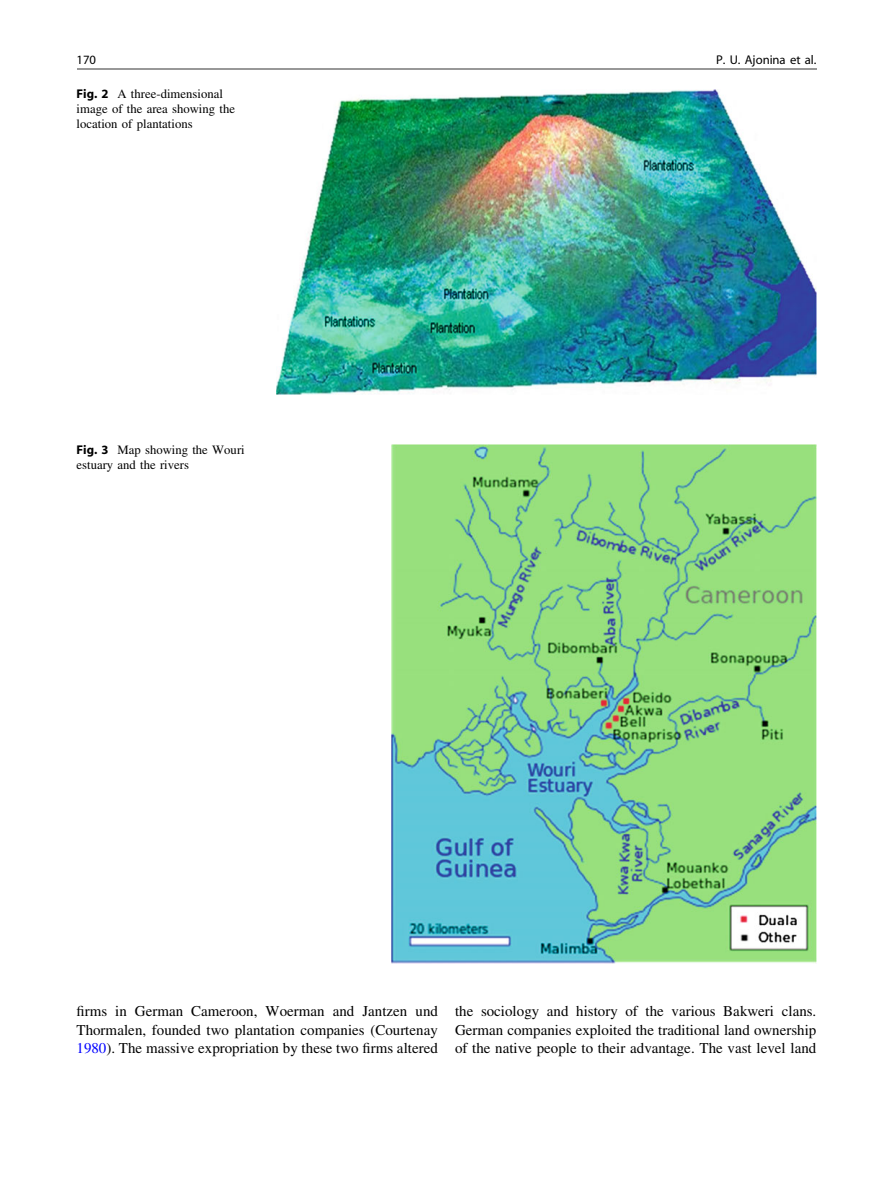
<style>
.page{position:relative;width:893px;height:1187px;background:#fff}
.page>*{position:absolute;margin:0;border:0;box-sizing:border-box;transform-origin:0 0}
.t1{font:15px/18.6px "Adv GTIMES R";color:#000;text-align:justify}
.t2{font:12.75px/15px "Adv GTIMES R";color:#000}
.t3{font:12.75px "Adv PS My R";color:#000}
.s1{font-family:"Adv PS My B"}
.s2{color:#00f}
</style>
<div class="page">
<img style="left:276px;top:89px;width:540px;height:305px">
<img style="left:391px;top:444px;width:425px;height:518px">
<hr style="left:77px;top:68px;width:739px;height:2px;background:#989898">
<p class="t3" style="left:77px;top:55px;width:21px">170</p>
<p class="t3" style="left:716px;top:55px;width:102px">P. U. Ajonina et al.</p>
<p class="t2" style="left:77px;top:88px;width:160px"><span class="s1">Fig. 2</span> A three-dimensional image of the area showing the location of plantations</p>
<p class="t2" style="left:77px;top:443px;width:170px"><span class="s1">Fig. 3</span> Map showing the Wouri estuary and the rivers</p>
<p class="t1" style="left:77px;top:1003px;width:363px">firms in German Cameroon, Woerman and Jantzen und Thormalen, founded two plantation companies (Courtenay <span class="s2">1980</span>). The massive expropriation by these two firms altered</p>
<p class="t1" style="left:455px;top:1003px;width:363px">the sociology and history of the various Bakweri clans.<br>German companies exploited the traditional land ownership of the native people to their advantage. The vast level land</p>
</div>
